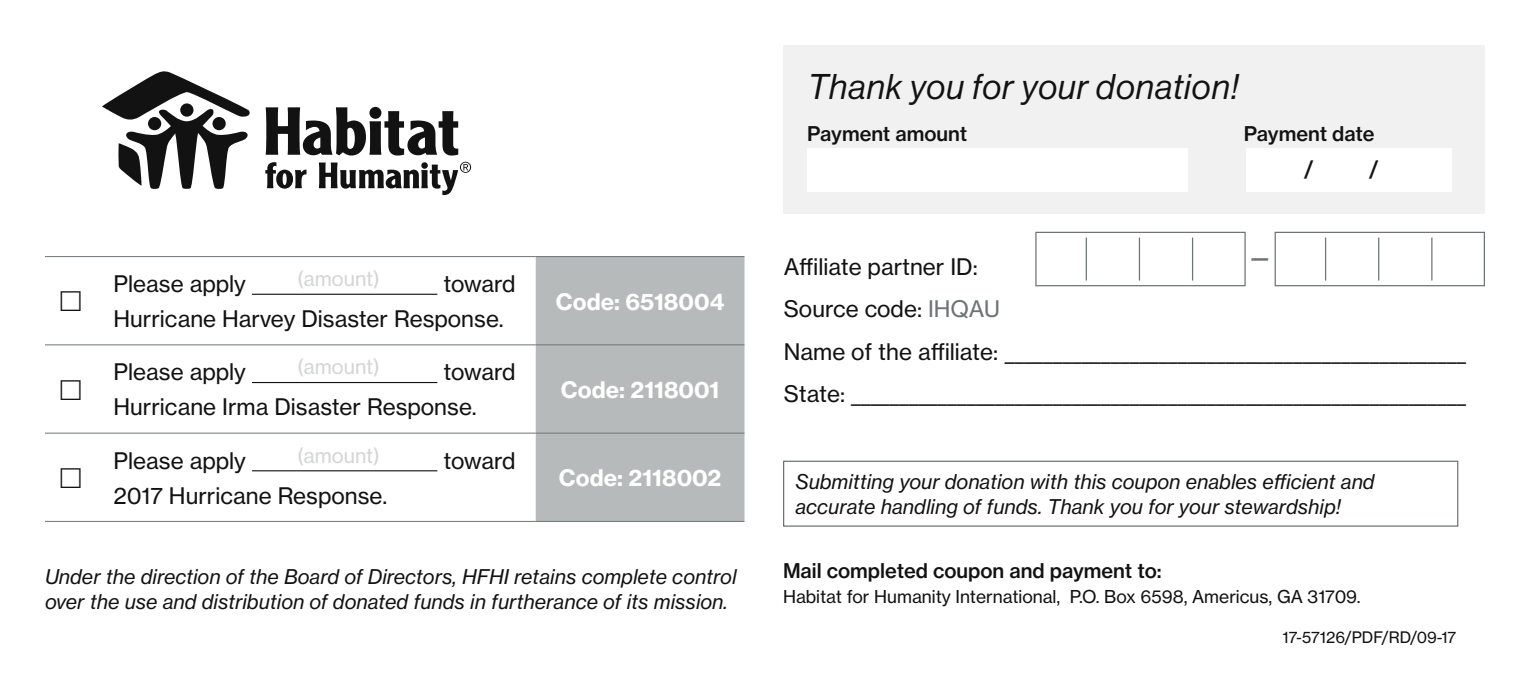
<style>
.page{position:relative;width:1530px;height:675px;background:#fff}
.page>*{position:absolute;margin:0;border:0;box-sizing:border-box;transform-origin:0 0}
.t1{font:italic 600 41.75px "Minion Pro";color:#6f7476}
.t2{font:35px "N Haas Grotesk DS Pro 56 It";letter-spacing:.03em;color:#121212}
.t3{font:22.5px/42.5px "N Haas Grotesk TX Pro 55 Rg";color:#121212}
.t4{font:22.5px "N Haas Grotesk TX Pro 75 Bd";color:#fff}
.t5{font:20px/25px "N Haas Grotesk TX Pro 56 It";color:#121212}
.t6{font:20px/35px "N Haas Grotesk TX Pro 65 Md";color:#121212;text-align:center}
.t7{font:20px "N Haas Grotesk TX Pro 55 Rg";color:#d4d5d6}
.t8{font:17.5px "N Haas Grotesk TX Pro 55 Rg";color:#121212}
.t9{font:15.5px "N Haas Grotesk TX Pro 55 Rg";color:#121212}
.s1{color:#6f7476}
</style>
<div class="page">
<div style="left:536px;top:257px;width:208px;height:264px;background:#b7baba"></div>
<hr style="left:45px;top:256px;width:55px;height:1px;background:#6f7476">
<hr style="left:100px;top:256px;width:436px;height:1px;background:#6f7476">
<hr style="left:536px;top:256px;width:209px;height:1px;background:#6f7476">
<hr style="left:45px;top:344px;width:55px;height:1px;background:#6f7476">
<hr style="left:100px;top:344px;width:436px;height:1px;background:#6f7476">
<hr style="left:536px;top:344px;width:209px;height:1px;background:#6f7476">
<hr style="left:45px;top:433px;width:55px;height:1px;background:#6f7476">
<hr style="left:100px;top:433px;width:436px;height:1px;background:#6f7476">
<hr style="left:536px;top:433px;width:209px;height:1px;background:#6f7476">
<hr style="left:45px;top:521px;width:55px;height:1px;background:#6f7476">
<hr style="left:100px;top:521px;width:436px;height:1px;background:#6f7476">
<hr style="left:536px;top:521px;width:209px;height:1px;background:#6f7476">
<hr style="left:252px;top:294px;width:185px;height:1px;background:#121212">
<hr style="left:252px;top:382px;width:185px;height:1px;background:#121212">
<hr style="left:252px;top:470px;width:185px;height:1px;background:#121212">
<div style="left:1035px;top:232px;width:211px;height:54px;border:1px solid #6f7476"></div>
<div style="left:1275px;top:232px;width:210px;height:54px;border:1px solid #6f7476"></div>
<div style="left:783px;top:46px;width:702px;height:168px;background:#f1f1f1"></div>
<div style="left:1246px;top:149px;width:205px;height:43px;background:#fff"></div>
<div style="left:783px;top:461px;width:675px;height:66px;border:1px solid #6f7476"></div>
<svg style="left:102px;top:71px;width:148px;height:118px"></svg>
<svg style="left:266px;top:107px;width:192px;height:49px"></svg>
<svg style="left:265px;top:162px;width:42px;height:27px"></svg>
<svg style="left:319px;top:162px;width:152px;height:33px"></svg>
<div style="left:807px;top:149px;width:380px;height:43px;background:#fff"></div>
<hr style="left:1086px;top:238px;width:1px;height:43px;background:#6f7476">
<hr style="left:1325px;top:238px;width:1px;height:43px;background:#6f7476">
<hr style="left:1139px;top:238px;width:1px;height:43px;background:#6f7476">
<hr style="left:1378px;top:238px;width:1px;height:43px;background:#6f7476">
<hr style="left:1192px;top:238px;width:1px;height:43px;background:#6f7476">
<hr style="left:1431px;top:238px;width:1px;height:43px;background:#6f7476">
<p class="t7" style="left:297px;top:266px;width:84px">(amount)</p>
<p class="t3" style="left:114px;top:263px;width:134px">Please apply</p>
<p class="t3" style="left:114px;top:266px;width:404px;line-height:35px;text-indent:330px">toward<br>Hurricane Harvey Disaster Response.</p>
<p class="t7" style="left:297px;top:355px;width:84px">(amount)</p>
<p class="t3" style="left:114px;top:351px;width:134px">Please apply</p>
<p class="t3" style="left:114px;top:355px;width:404px;line-height:35px;text-indent:330px">toward<br>Hurricane Irma Disaster Response.</p>
<p class="t7" style="left:297px;top:443px;width:84px">(amount)</p>
<p class="t3" style="left:114px;top:439px;width:134px">Please apply</p>
<p class="t3" style="left:443px;top:439px;width:74px">toward</p>
<p class="t3" style="left:114px;top:474px;width:275px">2017 Hurricane Response.</p>
<p class="t4" style="left:556px;top:287px;width:170px">Code: 6518004</p>
<p class="t4" style="left:561px;top:375px;width:160px">Code: 2118001</p>
<p class="t4" style="left:559px;top:464px;width:164px">Code: 2118002</p>
<p class="t5" style="left:45px;top:564px;width:693px">Under the direction of the Board of Directors, HFHI retains complete control over the use and distribution of donated funds in furtherance of its mission.</p>
<h2 class="t2" style="left:808px;top:67px;width:432px">Thank you for your donation!</h2>
<p class="t6" style="left:807px;top:116px;width:161px">Payment amount</p>
<p class="t6" style="left:1244px;top:116px;width:132px">Payment date /</p>
<p class="t6" style="left:1369px;top:151px;width:11px">/</p>
<p class="t3" style="left:784px;top:245px;width:684px">Affiliate partner ID:<br>Source code: <span class="s1">IHQAU<br></span>Name of the affiliate: ________________________________________________ State: ________________________________________________________________</p>
<h1 class="t1" style="left:1249px;top:227px;width:22px">–</h1>
<p class="t5" style="left:796px;top:469px;width:581px">Submitting your donation with this coupon enables efficient and accurate handling of funds. Thank you for your stewardship!</p>
<p class="t6" style="left:783px;top:553px;width:380px">Mail completed coupon and payment to:</p>
<p class="t8" style="left:783px;top:585px;width:579px">Habitat for Humanity International, P.O. Box 6598, Americus, GA 31709.</p>
<p class="t9" style="left:1283px;top:628px;width:175px">17-57126/PDF/RD/09-17</p>
</div>
